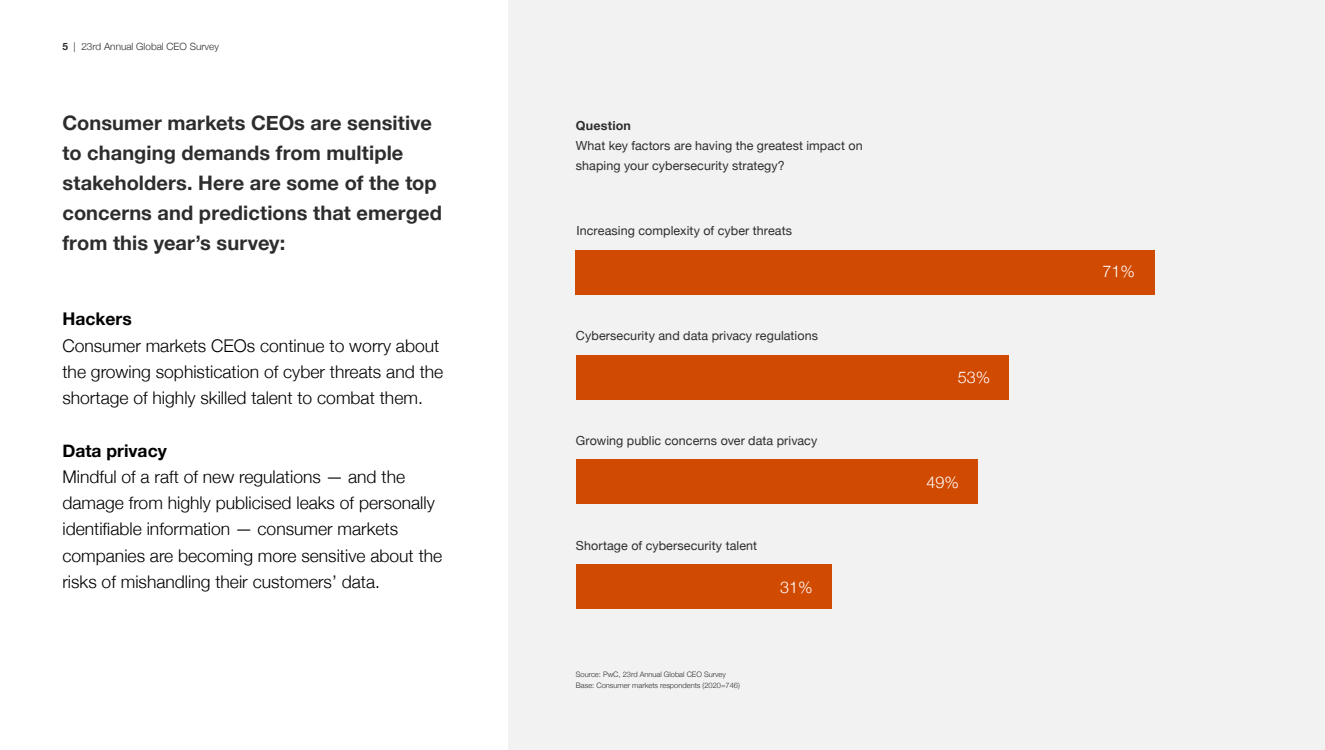
<style>
.page{position:relative;width:1325px;height:750px;background:#fff}
.page>*{position:absolute;margin:0;border:0;box-sizing:border-box;transform-origin:0 0}
.t1{font:700 20px/30px "Helvetica Neue";letter-spacing:.005em;color:#2d2d2d}
.t2{font:300 17.5px/26.2px "Helvetica Neue";color:#000}
.t3{font:700 17.5px "Helvetica Neue";color:#000}
.t4{font:300 16.25px "Helvetica Neue";color:#fff}
.t5{font:12.5px/20px "Helvetica Neue";letter-spacing:.005em;color:#2d2d2d}
.t6{font:700 12.5px "Helvetica Neue";letter-spacing:.015em;color:#2d2d2d}
.t7{font:300 10px "Helvetica Neue";color:#2d2d2d}
.t8{font:300 7.5px/10.6px "Helvetica Neue";color:#2d2d2d}
.s1{font-weight:700}
</style>
<div class="page">
<div style="left:509px;top:0;width:816px;height:750px;background:#f2f2f2"></div>
<div style="left:576px;top:250px;width:579px;height:45px;background:#d04a02"></div>
<div style="left:576px;top:355px;width:433px;height:44px;background:#d04a02"></div>
<div style="left:576px;top:460px;width:402px;height:44px;background:#d04a02"></div>
<div style="left:576px;top:565px;width:255px;height:44px;background:#d04a02"></div>
<p class="t7" style="left:62px;top:38px;width:158px"><span class="s1">5</span> | 23rd Annual Global CEO Survey</p>
<p class="t1" style="left:62px;top:108px;width:381px">Consumer markets CEOs are sensitive to changing demands from multiple stakeholders. Here are some of the top concerns and predictions that emerged from this year’s survey:</p>
<p class="t6" style="left:576px;top:116px;width:57px">Question</p>
<p class="t5" style="left:576px;top:136px;width:288px">What key factors are having the greatest impact on shaping your cybersecurity strategy?</p>
<p class="t5" style="left:576px;top:222px;width:217px">Increasing complexity of cyber threats</p>
<p class="t3" style="left:62px;top:305px;width:71px">Hackers</p>
<p class="t2" style="left:62px;top:331px;width:382px">Consumer markets CEOs continue to worry about the growing sophistication of cyber threats and the shortage of highly skilled talent to combat them.</p>
<p class="t3" style="left:62px;top:437px;width:106px">Data privacy</p>
<p class="t2" style="left:62px;top:462px;width:381px">Mindful of a raft of new regulations — and the damage from highly publicised leaks of personally identifiable information — consumer markets companies are becoming more sensitive about the risks of mishandling their customers’ data.</p>
<p class="t5" style="left:576px;top:326px;width:244px">Cybersecurity and data privacy regulations</p>
<p class="t5" style="left:576px;top:431px;width:243px">Growing public concerns over data privacy</p>
<p class="t5" style="left:576px;top:536px;width:183px">Shortage of cybersecurity talent</p>
<p class="t4" style="left:780px;top:574px;width:34px">31%</p>
<p class="t8" style="left:576px;top:668px;width:165px">Source: PwC, 23rd Annual Global CEO Survey<br>Base: Consumer markets respondents (2020=746)</p>
<p class="t4" style="left:958px;top:364px;width:34px">53%</p>
<p class="t4" style="left:926px;top:469px;width:34px">49%</p>
<p class="t4" style="left:1102px;top:258px;width:34px">71%</p>
</div>
